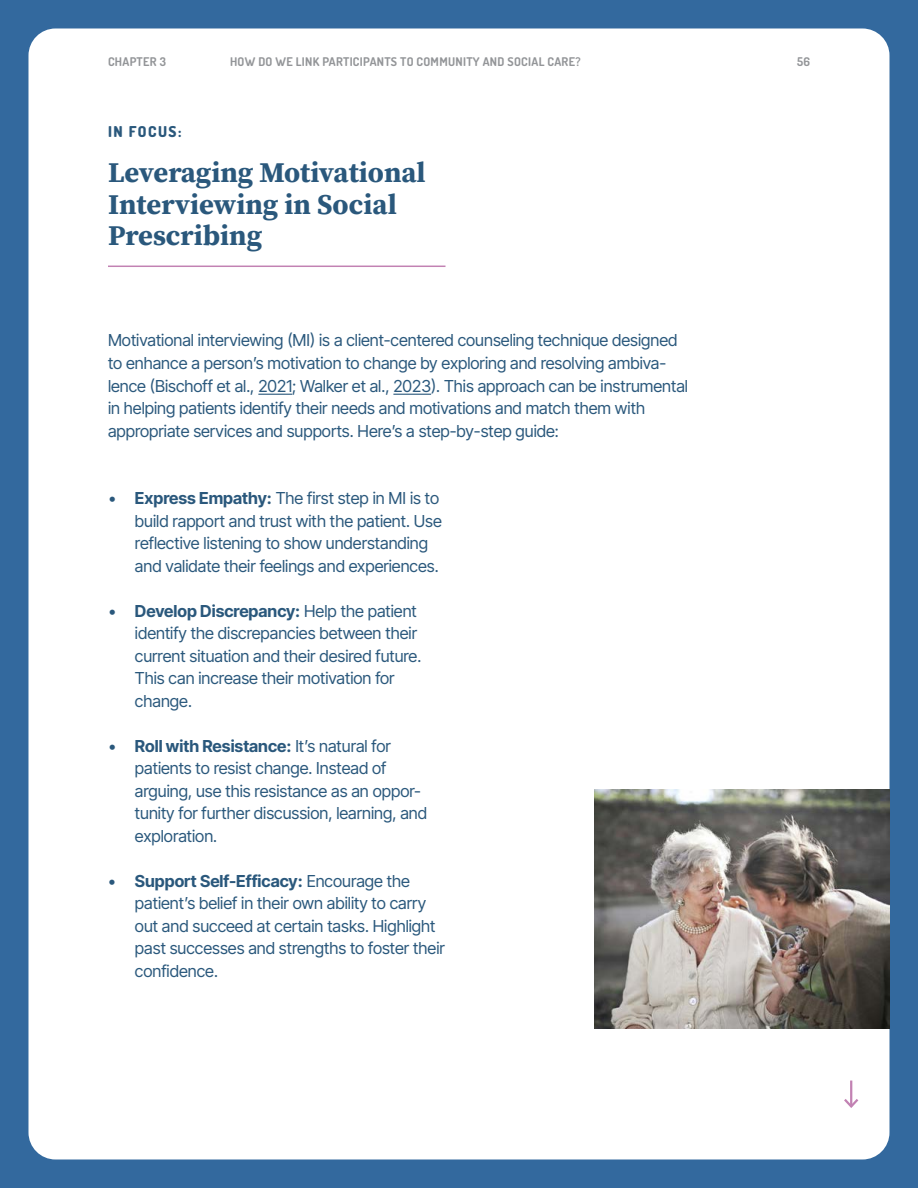
<style>
.page{position:relative;width:918px;height:1188px;background:#33699e}
.page>*{position:absolute;margin:0;border:0;box-sizing:border-box;transform-origin:0 0}
.t1{font:700 28.5px/31.5px "Source Serif Pro";color:#2a587c}
.t2{font:16.5px/22.5px "Inter Tight";color:#2a587c}
.t3{font:800 15px "Dosis";letter-spacing:.1em;color:#2a587c}
.t4{font:700 12px "Dosis";letter-spacing:.025em;color:#939598}
.s1{font-weight:700}
</style>
<div class="page">
<div style="left:28px;top:28px;width:862px;height:1131px;background:#fff;border-radius:27px"></div>
<hr style="left:108px;top:266px;width:338px;height:1px;background:#c282b3">
<hr style="left:258px;top:394px;width:34px;height:1px;background:#2a587c">
<hr style="left:393px;top:394px;width:38px;height:1px;background:#2a587c">
<hr style="left:850px;top:1081px;width:2px;height:25px;background:#c282b3">
<svg style="left:844px;top:1096px;width:15px;height:12px"></svg>
<img style="left:594px;top:789px;width:296px;height:239px">
<p class="t4" style="left:108px;top:54px;width:59px">CHAPTER 3</p>
<p class="t4" style="left:230px;top:54px;width:352px">HOW DO WE LINK PARTICIPANTS TO COMMUNITY AND SOCIAL CARE?</p>
<p class="t4" style="left:797px;top:54px;width:14px">56</p>
<p class="t3" style="left:108px;top:121px;width:75px">IN FOCUS:</p>
<h1 class="t1" style="left:108px;top:157px;width:319px">Leveraging Motivational<br>Interviewing in Social<br>Prescribing</h1>
<p class="t2" style="left:108px;top:329px;width:582px">Motivational interviewing (MI) is a client-centered counseling technique designed to enhance a person’s motivation to change by exploring and resolving ambiva&shy;lence (Bischoff et al., 2021; Walker et al., 2023). This approach can be instrumental in helping patients identify their needs and motivations and match them with appropriate services and supports. Here’s a step-by-step guide:</p>
<p class="t2" style="left:135px;top:486px;width:308px;text-indent:-27px">• <span class="s1">Express Empathy:</span> The first step in MI is to build rapport and trust with the patient. Use reflective listening to show understanding and validate their feelings and experiences.</p>
<p class="t2" style="left:135px;top:599px;width:288px;text-indent:-27px">• <span class="s1">Develop Discrepancy:</span> Help the patient identify the discrepancies between their current situation and their desired future.<br>This can increase their motivation for change.</p>
<p class="t2" style="left:135px;top:734px;width:294px;text-indent:-27px">• <span class="s1">Roll with Resistance:</span> It’s natural for patients to resist change. Instead of arguing, use this resistance as an oppor&shy;tunity for further discussion, learning, and exploration.</p>
<p class="t2" style="left:135px;top:869px;width:311px;text-indent:-27px">• <span class="s1">Support Self-Efficacy:</span> Encourage the patient’s belief in their own ability to carry out and succeed at certain tasks. Highlight past successes and strengths to foster their confidence.</p>
</div>
